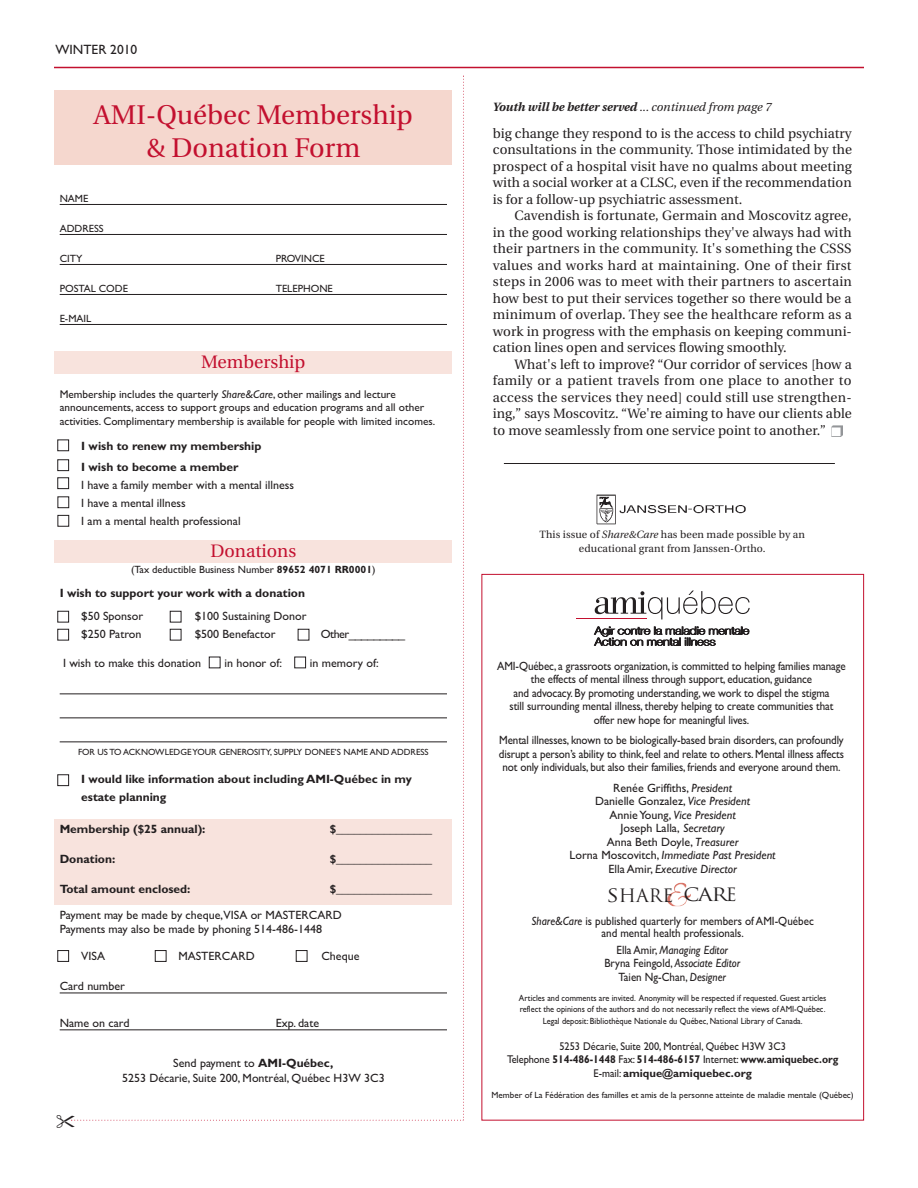
<style>
.page{position:relative;width:918px;height:1188px;background:#fff}
.page>*{position:absolute;margin:0;border:0;box-sizing:border-box;transform-origin:0 0}
.t1{font:27px/32.4px "Utopia";color:#c3102f;text-align:center}
.t2{font:18px "Utopia";color:#c3102f}
.t3{font:18px "Trajan";color:#231f20;scale:1.2 1}
.t4{font:13.5px/16.5px "Utopia";color:#231f20;text-align:justify}
.t5{font:13.5px "Gill Sans";color:#231f20}
.t6{font:12px/13.5px "Gill Sans";color:#231f20;text-align:center;scale:.92 1}
.t7{font:12px/13.5px "Gill Sans";color:#231f20}
.t8{font:700 12px/21px "Gill Sans";color:#231f20}
.t9{font:italic 12px/13.5px "Gill Sans";color:#231f20;text-align:center;scale:.92 1}
.t10{font:italic 700 12px "Utopia";color:#231f20}
.t11{font:11.25px/13.6px "Gill Sans";color:#231f20}
.t12{font:11.25px/13.5px "Gill Sans";color:#231f20;text-align:center;scale:.92 1}
.t13{font:10.5px "Gill Sans";color:#231f20}
.t14{font:10.5px/13.5px "Utopia";letter-spacing:.01em;color:#231f20;text-align:center}
.t15{font:9px/10.8px "Gill Sans";color:#231f20;scale:.92 1}
.t16{font:9px "Gill Sans";color:#231f20}
.s1{font-style:italic}
.s2{font-weight:700}
.s3{font-weight:400}
.s4{font-style:normal}
</style>
<div class="page">
<hr style="left:54px;top:67px;width:810px;height:1px;background:#c3102f">
<img style="left:667px;top:883px;width:24px;height:23px">
<hr style="left:576px;top:618px;width:70px;height:1px;background:#c3102f">
<svg style="left:595px;top:591px;width:155px;height:28px"></svg>
<svg style="left:594px;top:626px;width:156px;height:20px"></svg>
<img style="left:596px;top:494px;width:150px;height:31px">
<hr style="left:504px;top:463px;width:331px;height:1px;background:#231f20">
<svg style="left:832px;top:426px;width:10px;height:10px"></svg>
<svg style="left:57px;top:76px;width:407px;height:1045px"></svg>
<p class="t5" style="left:56px;top:42px;width:83px">WINTER 2010</p>
<h1 class="t1" style="left:94px;top:101px;width:321px">AMI-Québec Membership &amp; Donation Form</h1>
<p class="t13" style="left:60px;top:192px;width:30px">NAME</p>
<p class="t13" style="left:60px;top:222px;width:45px">ADDRESS</p>
<p class="t13" style="left:60px;top:252px;width:24px">CITY</p>
<p class="t13" style="left:276px;top:252px;width:51px">PROVINCE</p>
<p class="t13" style="left:60px;top:282px;width:70px">POSTAL CODE</p>
<p class="t13" style="left:276px;top:282px;width:59px">TELEPHONE</p>
<p class="t13" style="left:60px;top:312px;width:33px">E-MAIL</p>
<h2 class="t2" style="left:201px;top:354px;width:106px">Membership</h2>
<p class="t11" style="left:60px;top:387px;width:377px">Membership includes the quarterly <span class="s1">Share&amp;Care</span>, other mailings and lecture announcements, access to support groups and education programs and all other activities. Complimentary membership is available for people with limited incomes.</p>
<p class="t8" style="left:81px;top:437px;width:182px">I wish to renew my membership<br>I wish to become a member</p>
<p class="t7" style="left:81px;top:476px;width:214px;line-height:18px">I have a family member with a mental illness<br>I have a mental illness<br>I am a mental health professional</p>
<h2 class="t2" style="left:210px;top:543px;width:87px">Donations</h2>
<p class="t13" style="left:131px;top:563px;width:246px">(Tax deductible Business Number <span class="s2">89652 4071 RR0001</span>)</p>
<p class="t8" style="left:60px;top:583px;width:247px">I wish to support your work with a donation</p>
<p class="t7" style="left:81px;top:609px;width:63px">$50 Sponsor</p>
<p class="t7" style="left:195px;top:609px;width:113px">$100 Sustaining Donor</p>
<p class="t7" style="left:81px;top:627px;width:62px">$250 Patron</p>
<p class="t7" style="left:195px;top:627px;width:82px">$500 Benefactor</p>
<p class="t7" style="left:321px;top:627px;width:86px">Other_________</p>
<p class="t7" style="left:63px;top:656px;width:140px">I wish to make this donation</p>
<p class="t7" style="left:224px;top:656px;width:59px">in honor of:</p>
<p class="t7" style="left:310px;top:656px;width:70px">in memory of:</p>
<p class="t16" style="left:78px;top:747px;width:352px">FOR US TO ACKNOWLEDGE YOUR GENEROSITY, SUPPLY DONEE’S NAME AND ADDRESS</p>
<p class="t8" style="left:81px;top:772px;width:332px;line-height:18px">I would like information about including AMI-Québec in my estate planning</p>
<p class="t8" style="left:60px;top:820px;width:147px">Membership ($25 annual):</p>
<p class="t8" style="left:330px;top:820px;width:104px">$________________</p>
<p class="t8" style="left:60px;top:850px;width:57px">Donation:</p>
<p class="t8" style="left:330px;top:850px;width:104px">$________________</p>
<p class="t8" style="left:60px;top:880px;width:132px">Total amount enclosed:</p>
<p class="t8" style="left:330px;top:880px;width:104px">$________________</p>
<p class="t7" style="left:60px;top:907px;width:284px;line-height:14.4px">Payment may be made by cheque,VISA or MASTERCARD<br>Payments may also be made by phoning 514-486-1448</p>
<p class="t7" style="left:81px;top:949px;width:25px">VISA</p>
<p class="t7" style="left:178px;top:949px;width:78px">MASTERCARD</p>
<p class="t7" style="left:321px;top:949px;width:39px">Cheque</p>
<p class="t7" style="left:60px;top:979px;width:67px">Card number</p>
<p class="t7" style="left:60px;top:1016px;width:71px">Name on card</p>
<p class="t7" style="left:276px;top:1016px;width:45px">Exp. date</p>
<p class="t7" style="left:122px;top:1056px;width:264px;line-height:14.4px;text-align:center">Send payment to <span class="s2">AMI-Québec,<br></span>5253 Décarie, Suite 200, Montréal, Québec H3W 3C3</p>
<p class="t10" style="left:493px;top:102px;width:280px">Youth will be better served <span class="s3">... continued from page 7</span></p>
<p class="t4" style="left:493px;top:126px;width:361px">big change they respond to is the access to child psychiatry consultations in the community. Those intimidated by the prospect of a hospital visit have no qualms about meeting with a social worker at a CLSC, even if the recommendation is for a follow-up psychiatric assessment.</p>
<p class="t4" style="left:493px;top:208px;width:361px;text-indent:22px">Cavendish is fortunate, Germain and Moscovitz agree, in the good working relationships they've always had with their partners in the community. It's something the CSSS values and works hard at maintaining. One of their first steps in 2006 was to meet with their partners to ascertain how best to put their services together so there would be a minimum of overlap. They see the healthcare reform as a work in progress with the emphasis on keeping communi&shy;cation lines open and services flowing smoothly.</p>
<p class="t4" style="left:493px;top:357px;width:360px;text-indent:22px">What's left to improve? “Our corridor of services [how a family or a patient travels from one place to another to access the services they need] could still use strengthen&shy;ing,” says Moscovitz. “We're aiming to have our clients able to move seamlessly from one service point to another.”</p>
<p class="t14" style="left:539px;top:529px;width:267px">This issue of <span class="s1">Share&amp;Care</span> has been made possible by an educational grant from Janssen-Ortho.</p>
<p class="t6" style="left:497px;top:659px;width:380px">AMI-Québec, a grassroots organization, is committed to helping families manage the effects of mental illness through support, education, guidance<br>and advocacy. By promoting understanding, we work to dispel the stigma<br>still surrounding mental illness, thereby helping to create communities that<br>offer new hope for meaningful lives.</p>
<p class="t6" style="left:499px;top:733px;width:377px;text-align:justify">Mental illnesses, known to be biologically-based brain disorders, can profoundly disrupt a person’s ability to think, feel and relate to others. Mental illness affects not only individuals, but also their families, friends and everyone around them.</p>
<p class="t7" style="left:570px;top:781px;width:208px;text-align:center">Renée Griffiths, <span class="s1">President<br></span>Danielle Gonzalez, <span class="s1">Vice President<br></span>Annie Young, <span class="s1">Vice President<br></span>Joseph Lalla, <span class="s1">Secretary<br></span>Anna Beth Doyle, <span class="s1">Treasurer<br></span>Lorna Moscovitch, <span class="s1">Immediate Past President<br></span>Ella Amir, <span class="s1">Executive Director</span></p>
<h2 class="t3" style="left:607px;top:886px;width:110px">SHARE CARE</h2>
<p class="t6" style="left:532px;top:915px;width:308px;line-height:12px"><span class="s1">Share&amp;Care</span> is published quarterly for members of AMI-Québec and mental health professionals.</p>
<p class="t9" style="left:604px;top:944px;width:149px"><span class="s4">Ella Amir,</span> Managing Editor<br><span class="s4">Bryna Feingold,</span> Associate Editor<br><span class="s4">Taien Ng-Chan,</span> Designer</p>
<p class="t15" style="left:519px;top:992px;width:336px">Articles and comments are invited. Anonymity will be respected if requested. Guest articles reflect the opinions of the authors and do not necessarily reflect the views of AMI-Québec.</p>
<p class="t15" style="left:543px;top:1015px;width:284px">Legal deposit: Bibliothèque Nationale du Québec, National Library of Canada.</p>
<p class="t12" style="left:507px;top:1039px;width:362px">5253 Décarie, Suite 200, Montréal, Québec H3W 3C3<br>Telephone <span class="s2">514-486-1448</span> Fax: <span class="s2">514-486-6157</span> Internet: <span class="s2">www.amiquebec.org<br></span>E-mail: <span class="s2">amique@amiquebec.org</span></p>
<p class="t16" style="left:492px;top:1090px;width:364px">Member of La Fédération des familles et amis de la personne atteinte de maladie mentale (Québec)</p>
</div>
